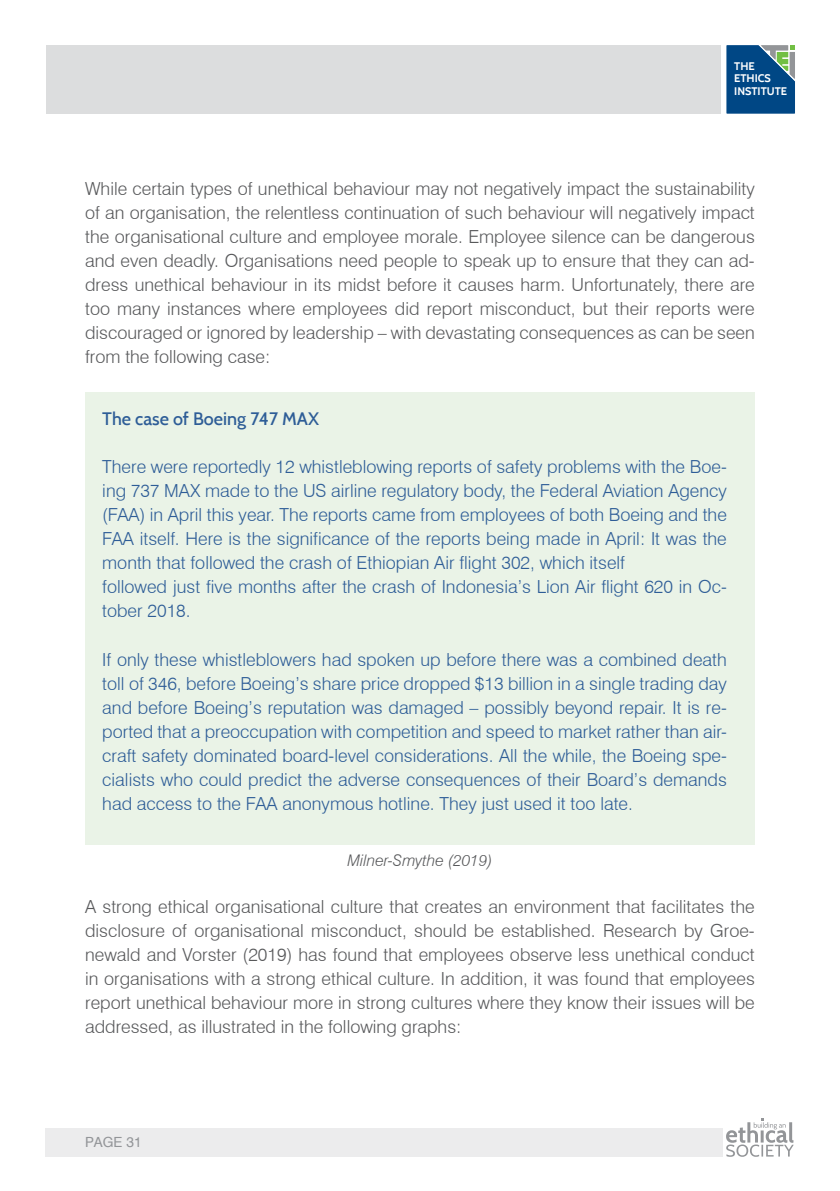
<style>
.page{position:relative;width:840px;height:1191px;background:#fff}
.page>*{position:absolute;margin:0;border:0;box-sizing:border-box;transform-origin:0 0}
.Text_Paragraph_Style{font:300 18px/24px "Swiss 721 BT";color:#58595b;text-align:justify}
.Text_Paragraph_Style-2{font:300 18px/24px "Swiss 721 BT";color:#2e5d97;text-align:justify}
.Text_Paragraph_Style-3{font:500 18px "Cabin";color:#2e5d97}
.Text_Paragraph_Style-4{font:italic 300 16px "Swiss 721 BT";color:#58595b}
.t1{font:14px "Swiss 721 BT";color:#939598}
.t2{font:700 11px "Cabin";color:#fff}
</style>
<div class="page">
<div style="left:45px;top:1128px;width:677px;height:29px;background:#ececed"></div>
<svg style="left:726px;top:1118px;width:67px;height:38px"></svg>
<div style="left:46px;top:45px;width:674px;height:68px;background:#dcddde"></div>
<svg style="left:726px;top:45px;width:68px;height:68px;background:#185889"></svg>
<div style="left:85px;top:393px;width:669px;height:452px;background:#eaf3e7"></div>
<p class="t2" style="left:733px;top:59px;width:22px">THE</p>
<p class="t2" style="left:733px;top:72px;width:38px">ETHICS</p>
<p class="t2" style="left:733px;top:84px;width:54px">INSTITUTE</p>
<p class="Text_Paragraph_Style" style="left:85px;top:177px;width:670px">While certain types of unethical behaviour may not negatively impact the sustainability of an organisation, the relentless continuation of such behaviour will negatively impact the organisational culture and employee morale. Employee silence can be dangerous and even deadly. Organisations need people to speak up to ensure that they can ad&shy;dress unethical behaviour in its midst before it causes harm. Unfortunately, there are too many instances where employees did report misconduct, but their reports were discouraged or ignored by leadership – with devastating consequences as can be seen from the following case:</p>
<p class="Text_Paragraph_Style-3" style="left:102px;top:408px;width:218px">The case of Boeing 747 MAX</p>
<p class="Text_Paragraph_Style-2" style="left:102px;top:455px;width:625px">There were reportedly 12 whistleblowing reports of safety problems with the Boe&shy;ing 737 MAX made to the US airline regulatory body, the Federal Aviation Agency (FAA) in April this year. The reports came from employees of both Boeing and the FAA itself. Here is the significance of the reports being made in April: It was the month that followed the crash of Ethiopian Air flight 302, which itself</p>
<p class="Text_Paragraph_Style-2" style="left:102px;top:575px;width:625px">followed just five months after the crash of Indonesia’s Lion Air flight 620 in Oc&shy;tober 2018.</p>
<p class="Text_Paragraph_Style-2" style="left:102px;top:647px;width:625px">If only these whistleblowers had spoken up before there was a combined death toll of 346, before Boeing’s share price dropped $13 billion in a single trading day</p>
<p class="Text_Paragraph_Style-2" style="left:102px;top:695px;width:625px">and before Boeing’s reputation was damaged – possibly beyond repair. It is re&shy;ported that a preoccupation with competition and speed to market rather than air&shy;craft safety dominated board-level considerations. All the while, the Boeing spe&shy;cialists who could predict the adverse consequences of their Board’s demands had access to the FAA anonymous hotline. They just used it too late.</p>
<p class="Text_Paragraph_Style-4" style="left:347px;top:850px;width:146px">Milner-Smythe (2019)</p>
<p class="Text_Paragraph_Style" style="left:85px;top:894px;width:670px">A strong ethical organisational culture that creates an environment that facilitates the disclosure of organisational misconduct, should be established. Research by Groe&shy;newald and Vorster (2019) has found that employees observe less unethical conduct in organisations with a strong ethical culture. In addition, it was found that employees report unethical behaviour more in strong cultures where they know their issues will be addressed, as illustrated in the following graphs:</p>
<p class="t1" style="left:85px;top:1133px;width:58px">PAGE 31</p>
</div>
